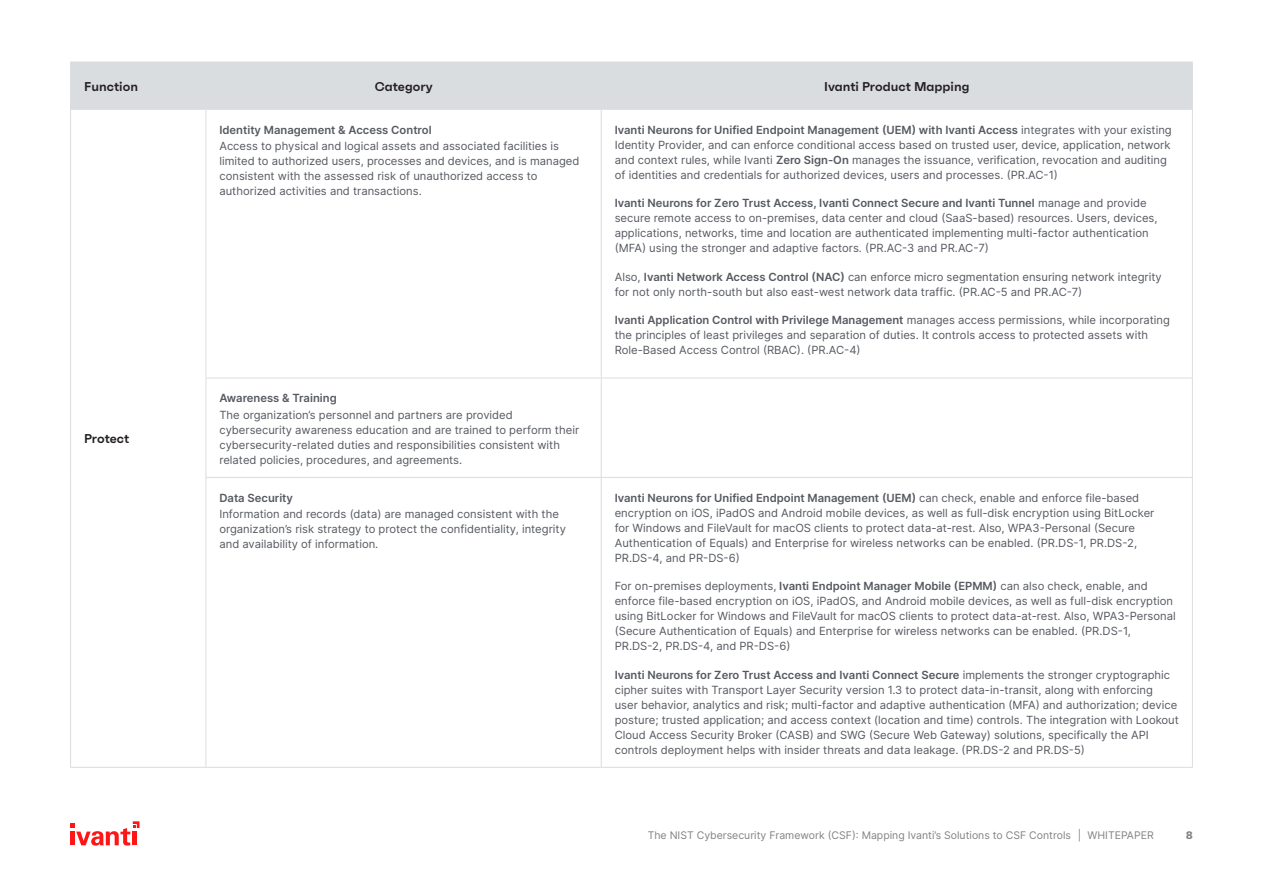
<style>
.page{position:relative;width:1263px;height:893px;background:#fff}
.page>*{position:absolute;margin:0;border:0;box-sizing:border-box;transform-origin:0 0}
.Heading_3{font:600 12.75px "Faktum";color:#231f20}
.t1{font:11.25px/15px "Inter";color:#555960}
.t2{font:600 11.25px "Inter";color:#555960}
.t3{font:10.5px "Inter";color:#848182}
.t4{font:800 10.5px "Inter";color:#848182}
.s1{font-weight:600}
</style>
<div class="page">
<svg style="left:70px;top:821px;width:69px;height:25px"></svg>
<div style="left:71px;top:63px;width:1121px;height:46px;background:#dadde0"></div>
<hr style="left:70px;top:62px;width:136px;height:1px;background:#dadde0">
<hr style="left:70px;top:62px;width:1px;height:47px;background:#dadde0">
<hr style="left:206px;top:62px;width:395px;height:1px;background:#dadde0">
<hr style="left:206px;top:62px;width:1px;height:47px;background:#dadde0">
<hr style="left:601px;top:62px;width:592px;height:1px;background:#dadde0">
<hr style="left:601px;top:62px;width:1px;height:47px;background:#dadde0">
<hr style="left:1192px;top:62px;width:1px;height:47px;background:#dadde0">
<hr style="left:70px;top:109px;width:136px;height:1px;background:#dadde0">
<hr style="left:70px;top:110px;width:1px;height:268px;background:#dadde0">
<hr style="left:206px;top:109px;width:395px;height:1px;background:#dadde0">
<hr style="left:206px;top:110px;width:1px;height:268px;background:#dadde0">
<hr style="left:601px;top:109px;width:592px;height:1px;background:#dadde0">
<hr style="left:601px;top:110px;width:1px;height:268px;background:#dadde0">
<hr style="left:1192px;top:110px;width:1px;height:268px;background:#dadde0">
<hr style="left:70px;top:378px;width:1px;height:99px;background:#dadde0">
<hr style="left:206px;top:378px;width:395px;height:1px;background:#dadde0">
<hr style="left:206px;top:378px;width:1px;height:99px;background:#dadde0">
<hr style="left:601px;top:378px;width:592px;height:1px;background:#dadde0">
<hr style="left:601px;top:378px;width:1px;height:99px;background:#dadde0">
<hr style="left:1192px;top:378px;width:1px;height:99px;background:#dadde0">
<hr style="left:70px;top:477px;width:1px;height:290px;background:#dadde0">
<hr style="left:206px;top:477px;width:395px;height:1px;background:#dadde0">
<hr style="left:206px;top:478px;width:1px;height:289px;background:#dadde0">
<hr style="left:601px;top:477px;width:592px;height:1px;background:#dadde0">
<hr style="left:601px;top:478px;width:1px;height:289px;background:#dadde0">
<hr style="left:1192px;top:478px;width:1px;height:289px;background:#dadde0">
<hr style="left:70px;top:767px;width:136px;height:1px;background:#dadde0">
<hr style="left:206px;top:767px;width:395px;height:1px;background:#dadde0">
<hr style="left:601px;top:767px;width:592px;height:1px;background:#dadde0">
<p class="Heading_3" style="left:84px;top:78px;width:55px">Function</p>
<p class="Heading_3" style="left:375px;top:78px;width:59px">Category</p>
<p class="Heading_3" style="left:824px;top:78px;width:147px">Ivanti Product Mapping</p>
<p class="Heading_3" style="left:84px;top:431px;width:47px">Protect</p>
<p class="t2" style="left:219px;top:121px;width:214px">Identity Management &amp; Access Control</p>
<p class="t1" style="left:219px;top:138px;width:362px">Access to physical and logical assets and associated facilities is limited to authorized users, processes and devices, and is managed consistent with the assessed risk of unauthorized access to authorized activities and transactions.</p>
<p class="t2" style="left:219px;top:390px;width:119px">Awareness &amp; Training</p>
<p class="t1" style="left:219px;top:407px;width:361px">The organization’s personnel and partners are provided cybersecurity awareness education and are trained to perform their cybersecurity-related duties and responsibilities consistent with related policies, procedures, and agreements.</p>
<p class="t2" style="left:219px;top:490px;width:75px">Data Security</p>
<p class="t1" style="left:219px;top:506px;width:348px">Information and records (data) are managed consistent with the organization’s risk strategy to protect the confidentiality, integrity and availability of information.</p>
<p class="t1" style="left:615px;top:122px;width:558px"><span class="s1">Ivanti Neurons for Unified Endpoint Management (UEM) with Ivanti Access</span> integrates with your existing Identity Provider, and can enforce conditional access based on trusted user, device, application, network and context rules, while Ivanti <span class="s1">Zero Sign-On</span> manages the issuance, verification, revocation and auditing of identities and credentials for authorized devices, users and processes. (PR.AC-1)</p>
<p class="t1" style="left:615px;top:195px;width:544px"><span class="s1">Ivanti Neurons for Zero Trust Access, Ivanti Connect Secure and Ivanti Tunnel</span> manage and provide secure remote access to on-premises, data center and cloud (SaaS-based) resources. Users, devices, applications, networks, time and location are authenticated implementing multi-factor authentication (MFA) using the stronger and adaptive factors. (PR.AC-3 and PR.AC-7)</p>
<p class="t1" style="left:615px;top:269px;width:548px">Also, <span class="s1">Ivanti Network Access Control (NAC)</span> can enforce micro segmentation ensuring network integrity for not only north-south but also east-west network data traffic. (PR.AC-5 and PR.AC-7)</p>
<p class="t1" style="left:615px;top:312px;width:557px"><span class="s1">Ivanti Application Control with Privilege Management</span> manages access permissions, while incorporating the principles of least privileges and separation of duties. It controls access to protected assets with<br>Role-Based Access Control (RBAC). (PR.AC-4)</p>
<p class="t1" style="left:615px;top:490px;width:541px"><span class="s1">Ivanti Neurons for Unified Endpoint Management (UEM)</span> can check, enable and enforce file-based encryption on iOS, iPadOS and Android mobile devices, as well as full-disk encryption using BitLocker for Windows and FileVault for macOS clients to protect data-at-rest. Also, WPA3-Personal (Secure Authentication of Equals) and Enterprise for wireless networks can be enabled. (PR.DS-1, PR.DS-2, PR.DS-4, and PR-DS-6)</p>
<p class="t1" style="left:615px;top:578px;width:563px">For on-premises deployments, <span class="s1">Ivanti Endpoint Manager Mobile (EPMM)</span> can also check, enable, and enforce file-based encryption on iOS, iPadOS, and Android mobile devices, as well as full-disk encryption using BitLocker for Windows and FileVault for macOS clients to protect data-at-rest. Also, WPA3-Personal (Secure Authentication of Equals) and Enterprise for wireless networks can be enabled. (PR.DS-1, PR.DS-2, PR.DS-4, and PR-DS-6)</p>
<p class="t1" style="left:615px;top:667px;width:566px"><span class="s1">Ivanti Neurons for Zero Trust Access and Ivanti Connect Secure</span> implements the stronger cryptographic cipher suites with Transport Layer Security version 1.3 to protect data-in-transit, along with enforcing<br>user behavior, analytics and risk; multi-factor and adaptive authentication (MFA) and authorization; device posture; trusted application; and access context (location and time) controls. The integration with Lookout Cloud Access Security Broker (CASB) and SWG (Secure Web Gateway) solutions, specifically the API controls deployment helps with insider threats and data leakage. (PR.DS-2 and PR.DS-5)</p>
<p class="t3" style="left:648px;top:828px;width:507px">The NIST Cybersecurity Framework (CSF): Mapping Ivanti’s Solutions to CSF Controls | WHITEPAPER</p>
<p class="t4" style="left:1186px;top:828px;width:9px">8</p>
</div>
